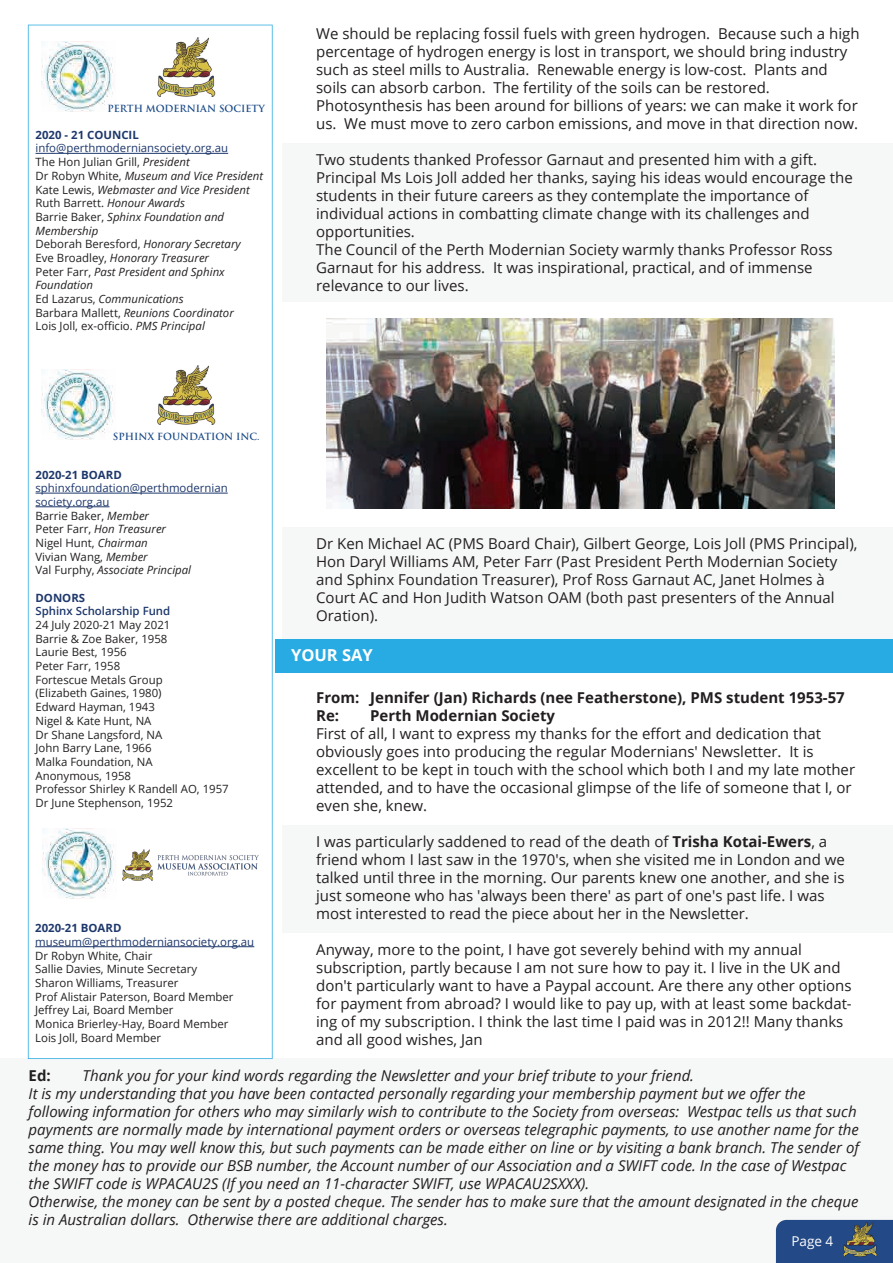
<style>
.page{position:relative;width:893px;height:1263px;background:#fff}
.page>*{position:absolute;margin:0;border:0;box-sizing:border-box;transform-origin:0 0}
.t1{font:700 16.5px "Open Sans";color:#fff}
.t2{font:15px/18px "Open Sans";color:#231f20}
.t3{font:italic 15px/18px "Open Sans";color:#231f20}
.t4{font:700 15px/18px "Open Sans";color:#231f20}
.t5{font:13.5px "Open Sans";color:#fff}
.t6{font:11.4px/13.6px "Open Sans";color:#231f20}
.t7{font:italic 11.4px/13.6px "Open Sans";color:#231f20}
.t8{font:700 11.4px "Open Sans";color:#1e386c}
.t9{font:11.4px "Open Sans";color:#1e386c}
.t10{font:600 11.4px "Open Sans";color:#1e386c}
.t11{font:700 9.6px "Trajan Pro";color:#1a4a88}
.s1{font-style:normal;color:#1e386c}
.s2{font-style:normal}
.s3{color:#1e386c}
.s4{font-style:italic}
.s5{font-weight:700}
</style>
<div class="page">
<div style="left:0;top:1058px;width:893px;height:205px;background:#f6f7f7"></div>
<div style="left:282px;top:144px;width:611px;height:158px;background:#f6f7f7"></div>
<div style="left:282px;top:527px;width:611px;height:112px;background:#f6f7f7"></div>
<div style="left:282px;top:825px;width:611px;height:107px;background:#f6f7f7"></div>
<svg style="left:28px;top:25px;width:245px;height:1034px"></svg>
<hr style="left:36px;top:153px;width:192px;height:1px;background:#1e386c">
<hr style="left:36px;top:493px;width:94px;height:1px;background:#1e386c">
<hr style="left:130px;top:493px;width:50px;height:1px;background:#1e386c">
<hr style="left:180px;top:493px;width:48px;height:1px;background:#1e386c">
<hr style="left:36px;top:506px;width:74px;height:1px;background:#1e386c">
<div style="left:776px;top:1220px;width:117px;height:43px;background:#234986"></div>
<img style="left:844px;top:1222px;width:37px;height:35px">
<img style="left:42px;top:369px;width:74px;height:70px">
<img style="left:157px;top:365px;width:62px;height:59px">
<hr style="left:35px;top:946px;width:219px;height:1px;background:#1e386c">
<img style="left:123px;top:849px;width:135px;height:31px">
<img style="left:43px;top:828px;width:74px;height:70px">
<img style="left:42px;top:41px;width:74px;height:70px">
<img style="left:157px;top:38px;width:62px;height:58px">
<img style="left:326px;top:319px;width:509px;height:190px">
<div style="left:276px;top:639px;width:617px;height:33px;background:#27abe2"></div>
<p class="t11" style="left:108px;top:103px;width:159px">PERTH MODERNIAN SOCIETY</p>
<p class="t8" style="left:36px;top:127px;width:105px">2020 - 21 COUNCIL</p>
<p class="t7" style="left:36px;top:141px;width:229px"><span class="s1">info@perthmoderniansociety.org.au<br></span><span class="s2">The Hon Julian Grill,</span> President<br><span class="s2">Dr Robyn White,</span> Museum and Vice President<br><span class="s2">Kate Lewis,</span> Webmaster and Vice President<br><span class="s2">Ruth Barrett.</span> Honour Awards<br><span class="s2">Barrie Baker,</span> Sphinx Foundation and<br>Membership<br><span class="s2">Deborah Beresford,</span> Honorary Secretary<br><span class="s2">Eve Broadley,</span> Honorary Treasurer<br><span class="s2">Peter Farr,</span> Past President and Sphinx<br>Foundation<br><span class="s2">Ed Lazarus,</span> Communications<br><span class="s2">Barbara Mallett,</span> Reunions Coordinator<br><span class="s2">Lois Joll, ex-officio.</span> PMS Principal</p>
<p class="t2" style="left:316px;top:24px;width:545px">We should be replacing fossil fuels with green hydrogen. Because such a high percentage of hydrogen energy is lost in transport, we should bring industry such as steel mills to Australia. Renewable energy is low-cost. Plants and soils can absorb carbon. The fertility of the soils can be restored.<br>Photosynthesis has been around for billions of years: we can make it work for us. We must move to zero carbon emissions, and move in that direction now.</p>
<p class="t2" style="left:316px;top:150px;width:538px">Two students thanked Professor Garnaut and presented him with a gift.<br>Principal Ms Lois Joll added her thanks, saying his ideas would encourage the students in their future careers as they contemplate the importance of individual actions in combatting climate change with its challenges and opportunities.<br>The Council of the Perth Modernian Society warmly thanks Professor Ross Garnaut for his address. It was inspirational, practical, and of immense relevance to our lives.</p>
<p class="t11" style="left:113px;top:431px;width:148px">SPHINX FOUNDATION INC.</p>
<p class="t8" style="left:36px;top:466px;width:88px">2020-21 BOARD</p>
<p class="t6" style="left:36px;top:481px;width:194px"><span class="s3">sphinxfoundation@perthmodernian society.org.au<br></span>Barrie Baker, <span class="s4">Member<br></span>Peter Farr, <span class="s4">Hon Treasurer<br></span>Nigel Hunt, <span class="s4">Chairman<br></span>Vivian Wang, <span class="s4">Member<br></span>Val Furphy, <span class="s4">Associate Principal</span></p>
<p class="t8" style="left:36px;top:589px;width:51px">DONORS</p>
<p class="t10" style="left:36px;top:603px;width:136px">Sphinx Scholarship Fund</p>
<p class="t6" style="left:36px;top:618px;width:195px">24 July 2020-21 May 2021<br>Barrie &amp; Zoe Baker, 1958<br>Laurie Best, 1956<br>Peter Farr, 1958<br>Fortescue Metals Group<br>(Elizabeth Gaines, 1980)<br>Edward Hayman, 1943<br>Nigel &amp; Kate Hunt, NA<br>Dr Shane Langsford, NA<br>John Barry Lane, 1966<br>Malka Foundation, NA<br>Anonymous, 1958<br>Professor Shirley K Randell AO, 1957<br>Dr June Stephenson, 1952</p>
<p class="t8" style="left:35px;top:920px;width:88px">2020-21 BOARD</p>
<p class="t9" style="left:35px;top:934px;width:221px">museum@perthmoderniansociety.org.au</p>
<p class="t6" style="left:35px;top:948px;width:200px">Dr Robyn White, Chair<br>Sallie Davies, Minute Secretary<br>Sharon Williams, Treasurer<br>Prof Alistair Paterson, Board Member<br>Jeffrey Lai, Board Member<br>Monica Brierley-Hay, Board Member<br>Lois Joll, Board Member</p>
<p class="t2" style="left:316px;top:534px;width:543px">Dr Ken Michael AC (PMS Board Chair), Gilbert George, Lois Joll (PMS Principal), Hon Daryl Williams AM, Peter Farr (Past President Perth Modernian Society and Sphinx Foundation Treasurer), Prof Ross Garnaut AC, Janet Holmes à Court AC and Hon Judith Watson OAM (both past presenters of the Annual Oration).</p>
<p class="t1" style="left:291px;top:643px;width:83px">YOUR SAY</p>
<p class="t4" style="left:316px;top:688px;width:530px">From: Jennifer (Jan) Richards (nee Featherstone), PMS student 1953-57<br>Re:</p>
<p class="t4" style="left:370px;top:706px;width:186px">Perth Modernian Society</p>
<p class="t2" style="left:316px;top:724px;width:540px">First of all, I want to express my thanks for the effort and dedication that obviously goes into producing the regular Modernians' Newsletter. It is excellent to be kept in touch with the school which both I and my late mother attended, and to have the occasional glimpse of the life of someone that I, or even she, knew.</p>
<p class="t2" style="left:316px;top:832px;width:530px">I was particularly saddened to read of the death of <span class="s5">Trisha Kotai-Ewers</span>, a friend whom I last saw in the 1970's, when she visited me in London and we talked until three in the morning. Our parents knew one another, and she is just someone who has 'always been there' as part of one's past life. I was most interested to read the piece about her in the Newsletter.</p>
<p class="t2" style="left:316px;top:940px;width:537px">Anyway, more to the point, I have got severely behind with my annual subscription, partly because I am not sure how to pay it. I live in the UK and don't particularly want to have a Paypal account. Are there any other options for payment from abroad? I would like to pay up, with at least some backdat&shy;ing of my subscription. I think the last time I paid was in 2012!! Many thanks and all good wishes, Jan</p>
<p class="t3" style="left:29px;top:1066px;width:832px;text-indent:54px">Thank you for your kind words regarding the Newsletter and your brief tribute to your friend.<br>It is my understanding that you have been contacted personally regarding your membership payment but we offer the following information for others who may similarly wish to contribute to the Society from overseas: Westpac tells us that such payments are normally made by international payment orders or overseas telegraphic payments, to use another name for the same thing. You may well know this, but such payments can be made either on line or by visiting a bank branch. The sender of the money has to provide our BSB number, the Account number of our Association and a SWIFT code. In the case of Westpac the SWIFT code is WPACAU2S (If you need an 11-character SWIFT, use WPACAU2SXXX).<br>Otherwise, the money can be sent by a posted cheque. The sender has to make sure that the amount designated in the cheque is in Australian dollars. Otherwise there are additional charges.</p>
<p class="t4" style="left:29px;top:1066px;width:24px">Ed:</p>
<p class="t5" style="left:791px;top:1232px;width:43px">Page 4</p>
</div>
